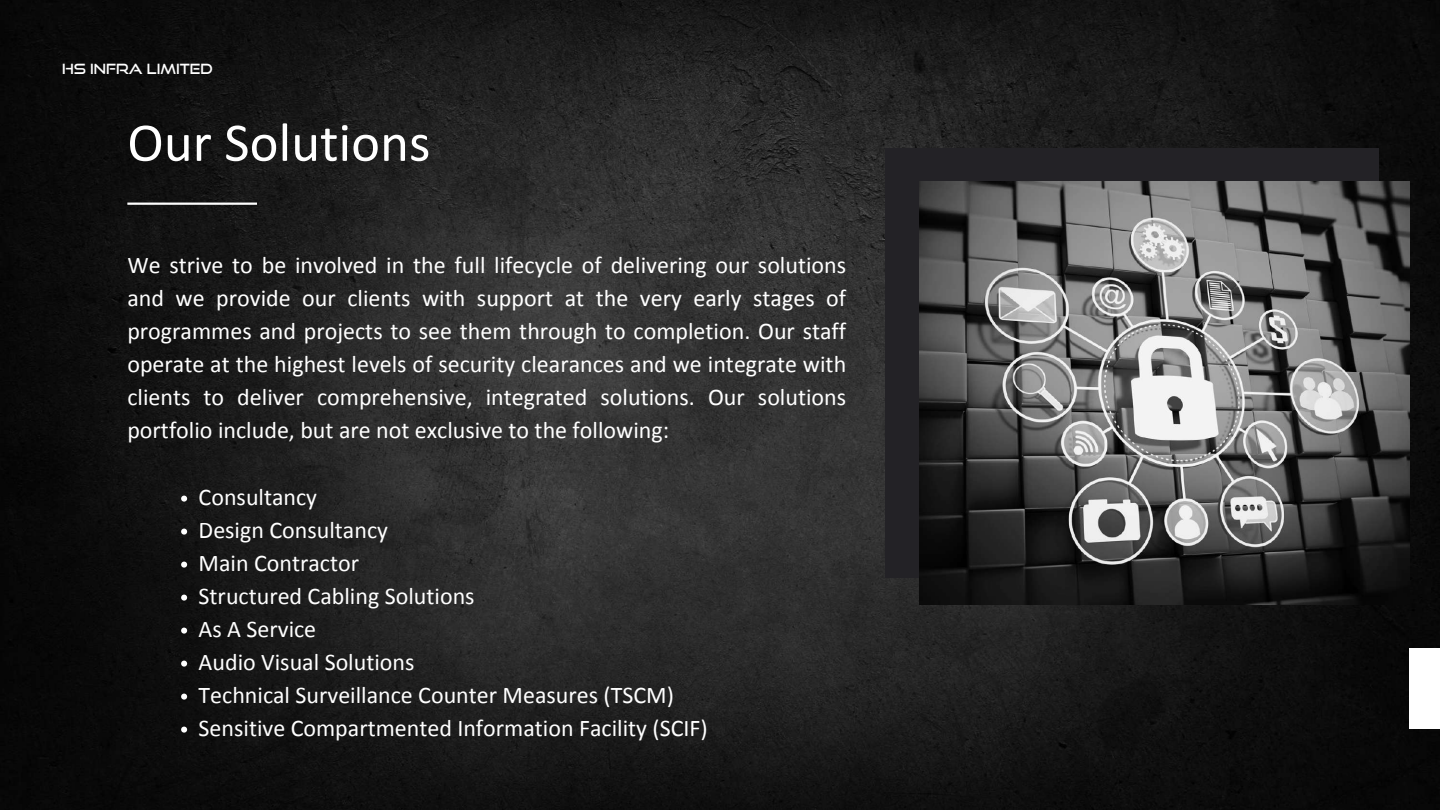
<style>
.page{position:relative;width:1440px;height:810px;background:#fff}
.page>*{position:absolute;margin:0;border:0;box-sizing:border-box;transform-origin:0 0}
.t1{font:55px "Calibri";color:#fff}
.t2{font:24px/33px "Calibri";color:#fff}
.t3{font:14px "Good Times Rg";color:#fff}
</style>
<div class="page">
<img style="left:0;top:0;width:1440px;height:810px">
<div style="left:1409px;top:648px;width:31px;height:81px;background:#fff"></div>
<hr style="left:127px;top:203px;width:130px;height:2px;background:#fff">
<div style="left:885px;top:148px;width:494px;height:429px;background:#232226"></div>
<img style="left:920px;top:181px;width:489px;height:423px">
<svg style="left:181px;top:496px;width:6px;height:6px"></svg>
<svg style="left:181px;top:529px;width:6px;height:6px"></svg>
<svg style="left:181px;top:562px;width:6px;height:6px"></svg>
<svg style="left:181px;top:595px;width:6px;height:6px"></svg>
<svg style="left:181px;top:628px;width:6px;height:6px"></svg>
<svg style="left:181px;top:661px;width:6px;height:6px"></svg>
<svg style="left:181px;top:694px;width:6px;height:6px"></svg>
<svg style="left:181px;top:727px;width:6px;height:6px"></svg>
<p class="t3" style="left:62px;top:60px;width:152px">HS INFRA LIMITED</p>
<h1 class="t1" style="left:127px;top:120px;width:305px">Our Solutions</h1>
<p class="t2" style="left:127px;top:251px;width:720px;text-align:justify">We strive to be involved in the full lifecycle of delivering our solutions and we provide our clients with support at the very early stages of programmes and projects to see them through to completion. Our staff operate at the highest levels of security clearances and we integrate with clients to deliver comprehensive, integrated solutions. Our solutions portfolio include, but are not exclusive to the following:</p>
<p class="t2" style="left:199px;top:482px;width:511px">Consultancy<br>Design Consultancy<br>Main Contractor<br>Structured Cabling Solutions<br>As A Service<br>Audio Visual Solutions<br>Technical Surveillance Counter Measures (TSCM)<br>Sensitive Compartmented Information Facility (SCIF)</p>
</div>
